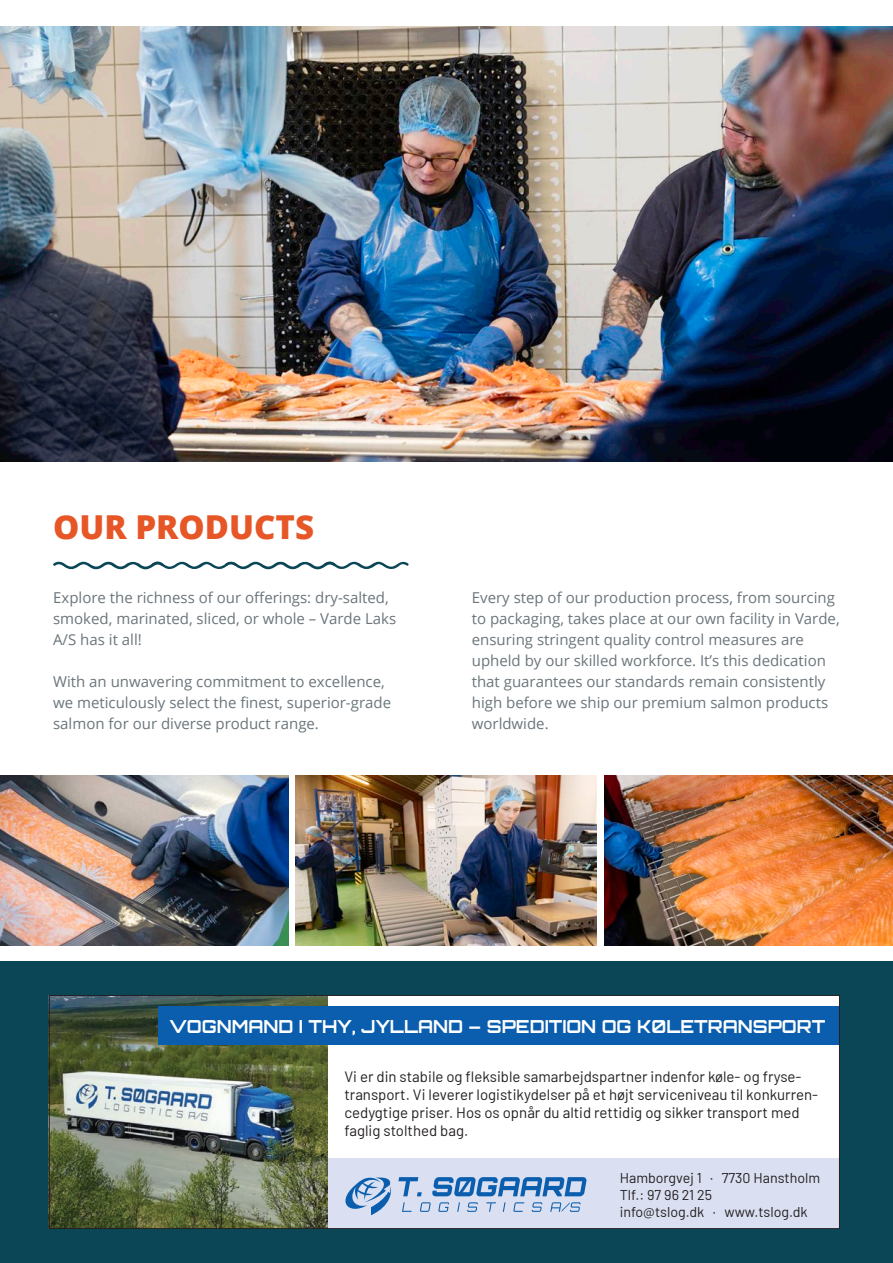
<style>
.page{position:relative;width:893px;height:1263px;background:#fff}
.page>*{position:absolute;margin:0;border:0;box-sizing:border-box;transform-origin:0 0}
.t1{font:800 33px "Open Sans";color:#e65627}
.t2{font:700 18px "Orbitron";color:#fff}
.t3{font:15px/21px "Open Sans";color:#6a757b}
.t4{font:15px/18px "Barlow";color:#231f20}
.t5{font:14.25px/17.1px "Barlow";color:#231f20}
</style>
<div class="page">
<div style="left:0;top:961px;width:893px;height:302px;background:#0b4657"></div>
<div style="left:49px;top:995px;width:791px;height:234px;background:#fff"></div>
<div style="left:212px;top:1159px;width:628px;height:70px;background:#dae0f1"></div>
<img style="left:51px;top:997px;width:277px;height:230px">
<svg style="left:345px;top:1177px;width:242px;height:39px"></svg>
<div style="left:158px;top:1007px;width:682px;height:38px;background:#0a5ead"></div>
<div style="left:49px;top:995px;width:791px;height:234px;border:1px solid #231f20"></div>
<img style="left:0;top:27px;width:893px;height:434px">
<svg style="left:53px;top:561px;width:356px;height:9px"></svg>
<img style="left:0;top:776px;width:288px;height:170px">
<img style="left:295px;top:776px;width:301px;height:170px">
<img style="left:605px;top:776px;width:288px;height:170px">
<p class="t1" style="left:53px;top:502px;width:262px">OUR PRODUCTS</p>
<p class="t3" style="left:53px;top:586px;width:345px">Explore the richness of our offerings: dry-salted, smoked, marinated, sliced, or whole – Varde Laks<br>A/S has it all!</p>
<p class="t3" style="left:53px;top:670px;width:339px">With an unwavering commitment to excellence, we meticulously select the finest, superior-grade salmon for our diverse product range.</p>
<p class="t3" style="left:472px;top:586px;width:369px">Every step of our production process, from sourcing to packaging, takes place at our own facility in Varde, ensuring stringent quality control measures are upheld by our skilled workforce. It’s this dedication that guarantees our standards remain consistently high before we ship our premium salmon products worldwide.</p>
<p class="t2" style="left:169px;top:1015px;width:658px">VOGNMAND I THY, JYLLAND – SPEDITION OG K0LETRANSPORT</p>
<p class="t4" style="left:344px;top:1067px;width:475px">Vi er din stabile og fleksible samarbejdspartner indenfor køle- og fryse&shy;transport. Vi leverer logistikydelser på et højt serviceniveau til konkurren&shy;cedygtige priser. Hos os opnår du altid rettidig og sikker transport med faglig stolthed bag.</p>
<p class="t5" style="left:620px;top:1168px;width:202px">Hamborgvej 1 · 7730 Hanstholm<br>Tlf.: 97 96 21 25<br>info@tslog.dk · www.tslog.dk</p>
</div>
